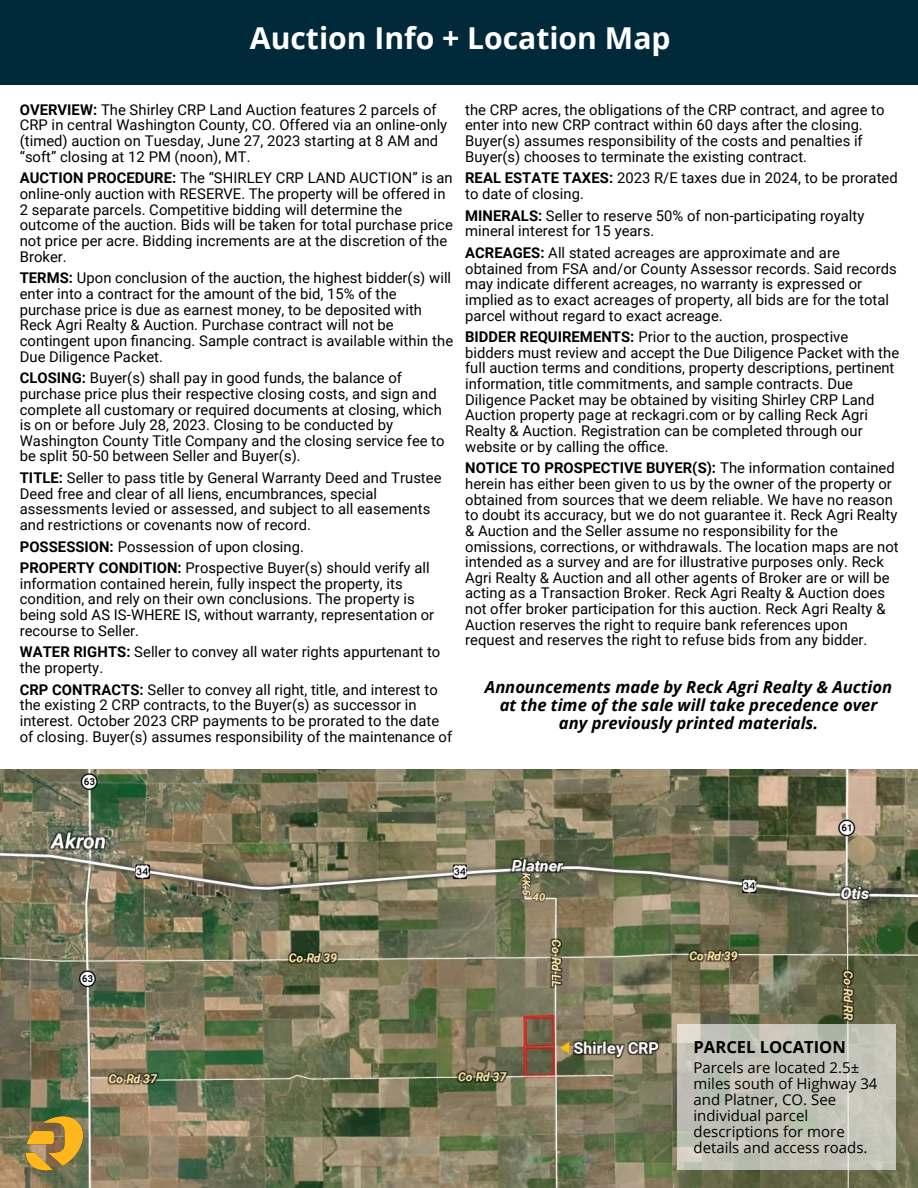
<style>
.page{position:relative;width:918px;height:1188px;background:#fff}
.page>*{position:absolute;margin:0;border:0;box-sizing:border-box;transform-origin:0 0}
.t1{font:700 30.15px "Open Sans";color:#fff}
.t2{font:italic 700 16.65px/17.7px "Open Sans";color:#000;text-align:center}
.t3{font:700 16.65px "Open Sans";color:#000}
.t4{font:15px/16px "Open Sans";color:#000}
.t5{font:14.85px/15.6px "Roboto";color:#000}
.s1{font-weight:700}
</style>
<div class="page">
<div style="left:0;top:0;width:918px;height:85px;background:#002a3a"></div>
<img style="left:0;top:769px;width:918px;height:419px">
<img style="left:19px;top:1113px;width:70px;height:61px">
<div style="left:677px;top:1025px;width:219px;height:145px;background:#fff;opacity:.6"></div>
<h1 class="t1" style="left:250px;top:17px;width:422px">Auction Info + Location Map</h1>
<p class="t5" style="left:20px;top:101px;width:429px"><span class="s1">OVERVIEW:</span> The Shirley CRP Land Auction features 2 parcels of CRP in central Washington County, CO. Offered via an online-only (timed) auction on Tuesday, June 27, 2023 starting at 8 AM and “soft” closing at 12 PM (noon), MT.</p>
<p class="t5" style="left:20px;top:170px;width:435px"><span class="s1">AUCTION PROCEDURE:</span> The “SHIRLEY CRP LAND AUCTION” is an online-only auction with RESERVE. The property will be offered in 2 separate parcels. Competitive bidding will determine the outcome of the auction. Bids will be taken for total purchase price not price per acre. Bidding increments are at the discretion of the Broker.</p>
<p class="t5" style="left:20px;top:270px;width:435px"><span class="s1">TERMS:</span> Upon conclusion of the auction, the highest bidder(s) will enter into a contract for the amount of the bid, 15% of the purchase price is due as earnest money, to be deposited with Reck Agri Realty &amp; Auction. Purchase contract will not be contingent upon financing. Sample contract is available within the Due Diligence Packet.</p>
<p class="t5" style="left:20px;top:369px;width:426px"><span class="s1">CLOSING:</span> Buyer(s) shall pay in good funds, the balance of purchase price plus their respective closing costs, and sign and complete all customary or required documents at closing, which is on or before July 28, 2023. Closing to be conducted by Washington County Title Company and the closing service fee to be split 50-50 between Seller and Buyer(s).</p>
<p class="t5" style="left:20px;top:469px;width:423px"><span class="s1">TITLE:</span> Seller to pass title by General Warranty Deed and Trustee Deed free and clear of all liens, encumbrances, special assessments levied or assessed, and subject to all easements and restrictions or covenants now of record.</p>
<p class="t5" style="left:20px;top:535px;width:411px;line-height:21.5px"><span class="s1">POSSESSION:</span> Possession of upon closing.<br><span class="s1">PROPERTY CONDITION:</span> Prospective Buyer(s) should verify all</p>
<p class="t5" style="left:20px;top:575px;width:416px">information contained herein, fully inspect the property, its condition, and rely on their own conclusions. The property is being sold AS IS-WHERE IS, without warranty, representation or recourse to Seller.</p>
<p class="t5" style="left:20px;top:644px;width:422px"><span class="s1">WATER RIGHTS:</span> Seller to convey all water rights appurtenant to the property.</p>
<p class="t5" style="left:20px;top:681px;width:434px"><span class="s1">CRP CONTRACTS:</span> Seller to convey all right, title, and interest to the existing 2 CRP contracts, to the Buyer(s) as successor in interest. October 2023 CRP payments to be prorated to the date of closing. Buyer(s) assumes responsibility of the maintenance of</p>
<p class="t5" style="left:465px;top:101px;width:421px">the CRP acres, the obligations of the CRP contract, and agree to enter into new CRP contract within 60 days after the closing.<br>Buyer(s) assumes responsibility of the costs and penalties if Buyer(s) chooses to terminate the existing contract.</p>
<p class="t5" style="left:465px;top:170px;width:434px"><span class="s1">REAL ESTATE TAXES:</span> 2023 R/E taxes due in 2024, to be prorated to date of closing.</p>
<p class="t5" style="left:465px;top:207px;width:401px"><span class="s1">MINERALS:</span> Seller to reserve 50% of non-participating royalty mineral interest for 15 years.</p>
<p class="t5" style="left:465px;top:244px;width:433px"><span class="s1">ACREAGES:</span> All stated acreages are approximate and are obtained from FSA and/or County Assessor records. Said records may indicate different acreages, no warranty is expressed or implied as to exact acreages of property, all bids are for the total parcel without regard to exact acreage.</p>
<p class="t5" style="left:465px;top:329px;width:436px"><span class="s1">BIDDER REQUIREMENTS:</span> Prior to the auction, prospective bidders must review and accept the Due Diligence Packet with the full auction terms and conditions, property descriptions, pertinent information, title commitments, and sample contracts. Due Diligence Packet may be obtained by visiting Shirley CRP Land Auction property page at reckagri.com or by calling Reck Agri Realty &amp; Auction. Registration can be completed through our website or by calling the office.</p>
<p class="t5" style="left:465px;top:460px;width:435px"><span class="s1">NOTICE TO PROSPECTIVE BUYER(S):</span> The information contained herein has either been given to us by the owner of the property or obtained from sources that we deem reliable. We have no reason to doubt its accuracy, but we do not guarantee it. Reck Agri Realty &amp; Auction and the Seller assume no responsibility for the omissions, corrections, or withdrawals. The location maps are not intended as a survey and are for illustrative purposes only. Reck Agri Realty &amp; Auction and all other agents of Broker are or will be acting as a Transaction Broker. Reck Agri Realty &amp; Auction does not offer broker participation for this auction. Reck Agri Realty &amp; Auction reserves the right to require bank references upon request and reserves the right to refuse bids from any bidder.</p>
<p class="t2" style="left:485px;top:678px;width:409px">Announcements made by Reck Agri Realty &amp; Auction at the time of the sale will take precedence over any previously printed materials.</p>
<p class="t3" style="left:693px;top:1036px;width:154px">PARCEL LOCATION</p>
<p class="t4" style="left:693px;top:1059px;width:186px">Parcels are located 2.5± miles south of Highway 34 and Platner, CO. See individual parcel descriptions for more details and access roads.</p>
</div>
